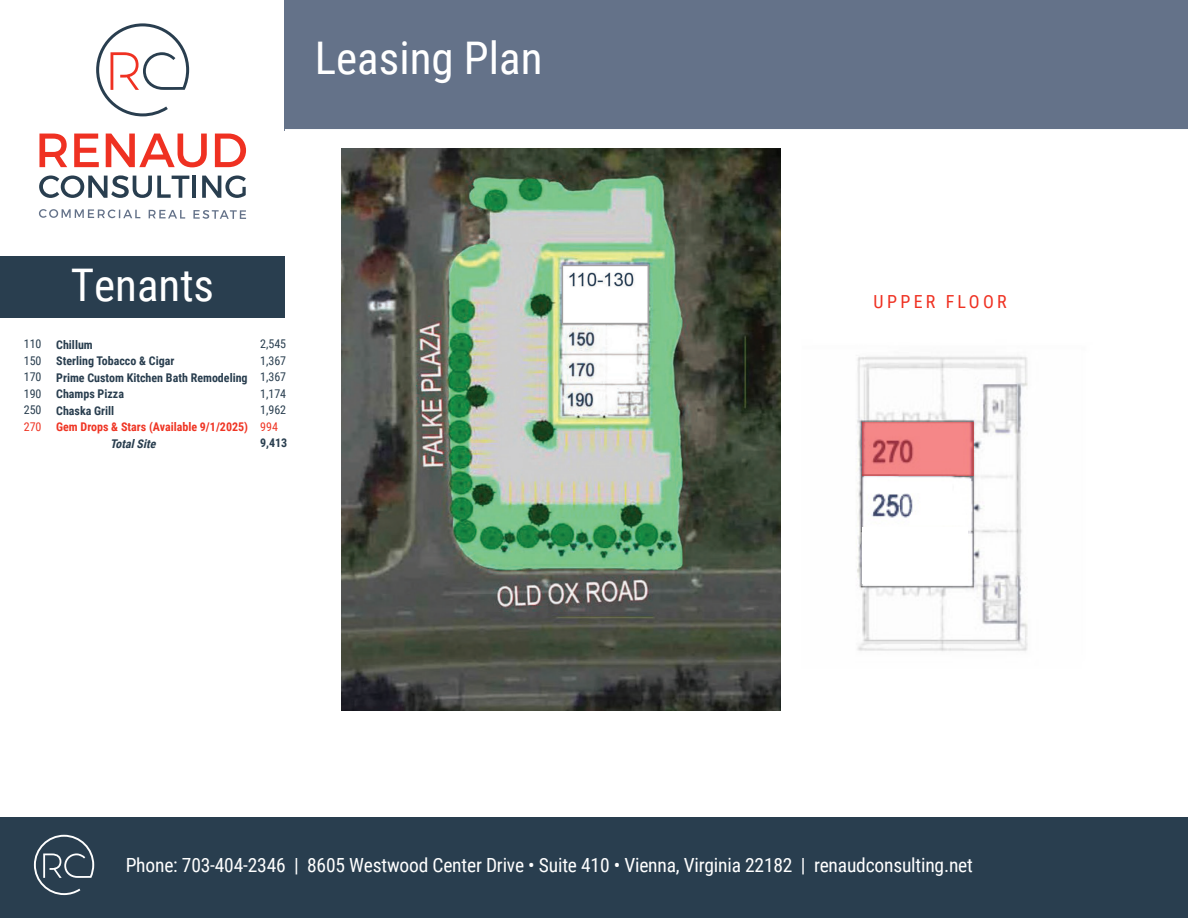
<style>
.page{position:relative;width:1188px;height:918px;background:#fff}
.page>*{position:absolute;margin:0;border:0;box-sizing:border-box;transform-origin:0 0}
.t1{font:45px "Roboto Condensed";color:#fff}
.t2{font:19.5px "Roboto Condensed";letter-spacing:-.01em;color:#fff}
.t3{font:18px "Roboto Condensed";letter-spacing:.185em;color:#ef3122}
.t4{font:700 12px "Roboto Condensed";color:#293e4f}
.t5{font:12px "Roboto Condensed";color:#293e4f}
.t6{font:700 12px "Roboto Condensed";color:#ef3524}
.t7{font:italic 700 12px "Roboto Condensed";color:#293e4f}
.t8{font:12px "Roboto Condensed";color:#ef3524}
</style>
<div class="page">
<svg style="left:39px;top:209px;width:101px;height:9px"></svg>
<svg style="left:149px;top:210px;width:36px;height:9px"></svg>
<svg style="left:193px;top:210px;width:53px;height:9px"></svg>
<svg style="left:39px;top:175px;width:150px;height:23px"></svg>
<hr style="left:193px;top:176px;width:3px;height:22px;background:#293e4f">
<svg style="left:202px;top:175px;width:44px;height:23px"></svg>
<svg style="left:96px;top:23px;width:93px;height:93px"></svg>
<svg style="left:39px;top:134px;width:28px;height:33px"></svg>
<svg style="left:74px;top:134px;width:25px;height:33px"></svg>
<svg style="left:106px;top:134px;width:101px;height:33px"></svg>
<svg style="left:215px;top:134px;width:31px;height:33px"></svg>
<div style="left:285px;top:0;width:903px;height:131px;background:#647289"></div>
<div style="left:0;top:256px;width:285px;height:62px;background:#293e4f"></div>
<div style="left:0;top:818px;width:1188px;height:100px;background:#293e4f"></div>
<svg style="left:34px;top:835px;width:60px;height:60px"></svg>
<hr style="left:285px;top:129px;width:903px;height:3px;background:#fff">
<img style="left:780px;top:324px;width:248px;height:371px">
<img style="left:342px;top:149px;width:438px;height:561px">
<div style="left:862px;top:528px;width:106px;height:56px;background:#fff"></div>
<svg style="left:862px;top:422px;width:112px;height:54px;background:#ea7c7e"></svg>
<p class="t1" style="left:315px;top:26px;width:229px">Leasing Plan</p>
<p class="t5" style="left:24px;top:335px;width:19px">110</p>
<p class="t5" style="left:24px;top:352px;width:19px">150</p>
<p class="t5" style="left:24px;top:368px;width:19px">170</p>
<p class="t5" style="left:24px;top:385px;width:19px">190</p>
<p class="t5" style="left:24px;top:401px;width:19px">250</p>
<p class="t8" style="left:24px;top:418px;width:19px">270</p>
<p class="t1" style="left:71px;top:253px;width:145px">Tenants</p>
<p class="t4" style="left:56px;top:336px;width:38px">Chillum</p>
<p class="t4" style="left:56px;top:352px;width:120px">Sterling Tobacco &amp; Cigar</p>
<p class="t4" style="left:56px;top:369px;width:193px">Prime Custom Kitchen Bath Remodeling</p>
<p class="t4" style="left:56px;top:385px;width:69px">Champs Pizza</p>
<p class="t4" style="left:56px;top:402px;width:60px">Chaska Grill</p>
<p class="t6" style="left:56px;top:418px;width:193px">Gem Drops &amp; Stars (Available 9/1/2025)</p>
<p class="t7" style="left:110px;top:435px;width:50px">TotalSite</p>
<p class="t5" style="left:260px;top:335px;width:28px">2,545</p>
<p class="t5" style="left:260px;top:352px;width:28px">1,367</p>
<p class="t5" style="left:260px;top:368px;width:28px">1,367</p>
<p class="t5" style="left:260px;top:385px;width:28px">1,174</p>
<p class="t5" style="left:260px;top:401px;width:28px">1,962</p>
<p class="t8" style="left:260px;top:418px;width:19px">994</p>
<p class="t4" style="left:260px;top:434px;width:29px">9,413</p>
<p class="t3" style="left:874px;top:289px;width:135px">UPPER FLOOR</p>
<p class="t2" style="left:126px;top:852px;width:849px">Phone: 703-404-2346 | 8605 Westwood Center Drive • Suite 410 • Vienna, Virginia 22182 | renaudconsulting.net</p>
</div>
